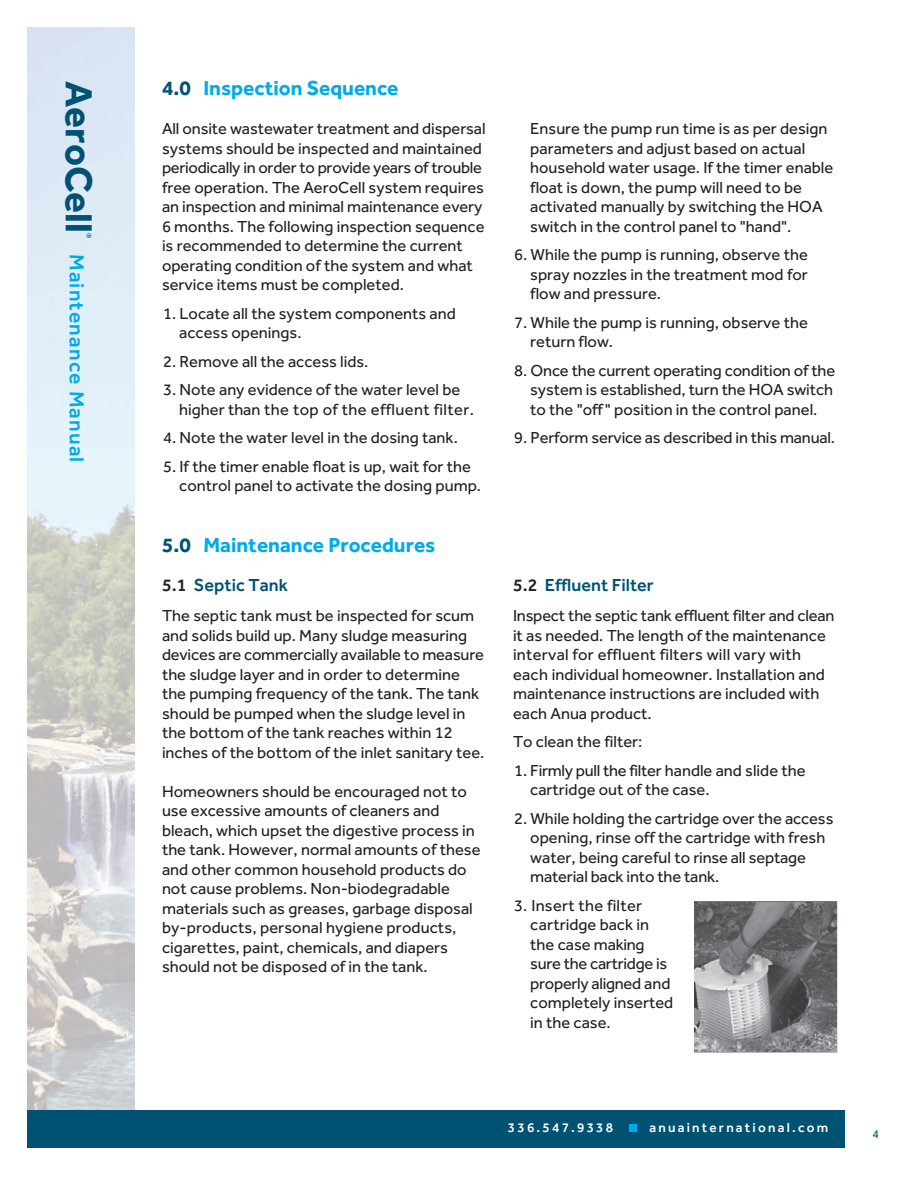
<style>
.page{position:relative;width:918px;height:1188px;background:#fff}
.page>*{position:absolute;margin:0;border:0;box-sizing:border-box;transform-origin:0 0}
.t1{font:700 39px "Effra";color:#005273}
.t2{font:700 21px "Effra";color:#00abe7}
.t3{font:500 21px "Effra";letter-spacing:.055em;color:#00abe7}
.t4{font:500 18px "Effra";color:#005273}
.t5{font:16.5px/19.5px "Effra";color:#231f20}
.t6{font:500 13.5px "Effra";letter-spacing:.165em;color:#fff}
.t7{font:12px "Effra";color:#005273}
.t8{font:6.75px "Effra";color:#005273}
.s1{color:#005273}
.s2{color:#231f20}
</style>
<div class="page">
<img style="left:27px;top:27px;width:108px;height:1083px">
<div style="left:27px;top:1110px;width:818px;height:38px;background:#005273"></div>
<div style="left:629px;top:1124px;width:8px;height:8px;background:#00abe7"></div>
<img style="left:695px;top:902px;width:141px;height:149px">
<h1 class="t1" style="left:103px;top:81px;width:153px;rotate:90deg">AeroCell</h1>
<p class="t8" style="left:93px;top:233px;width:7px;rotate:90deg">®</p>
<p class="t3" style="left:89px;top:254px;width:210px;rotate:90deg">Maintenance Manual</p>
<p class="t2" style="left:162px;top:75px;width:238px"><span class="s1">4.0</span> Inspection Sequence</p>
<p class="t5" style="left:162px;top:119px;width:325px">All onsite wastewater treatment and dispersal systems should be inspected and maintained periodically in order to provide years of trouble free operation. The AeroCell system requires an inspection and minimal maintenance every 6 months. The following inspection sequence is recommended to determine the current operating condition of the system and what service items must be completed.</p>
<p class="t5" style="left:179px;top:303px;width:278px;text-indent:-16px">1. Locate all the system components and access openings.</p>
<p class="t5" style="left:163px;top:351px;width:207px">2. Remove all the access lids.</p>
<p class="t5" style="left:179px;top:380px;width:296px;text-indent:-16px">3. Note any evidence of the water level be higher than the top of the effluent filter.</p>
<p class="t5" style="left:163px;top:428px;width:296px">4. Note the water level in the dosing tank.</p>
<p class="t5" style="left:179px;top:456px;width:303px;text-indent:-16px">5. If the timer enable float is up, wait for the control panel to activate the dosing pump.</p>
<p class="t2" style="left:162px;top:532px;width:275px"><span class="s1">5.0</span> Maintenance Procedures</p>
<p class="t4" style="left:162px;top:574px;width:127px"><span class="s2">5.1</span> Septic Tank</p>
<p class="t5" style="left:162px;top:606px;width:324px">The septic tank must be inspected for scum and solids build up. Many sludge measuring devices are commercially available to measure the sludge layer and in order to determine the pumping frequency of the tank. The tank should be pumped when the sludge level in the bottom of the tank reaches within 12 inches of the bottom of the inlet sanitary tee.</p>
<p class="t5" style="left:162px;top:781px;width:320px">Homeowners should be encouraged not to use excessive amounts of cleaners and bleach, which upset the digestive process in the tank. However, normal amounts of these and other common household products do not cause problems. Non-biodegradable materials such as greases, garbage disposal by-products, personal hygiene products, cigarettes, paint, chemicals, and diapers should not be disposed of in the tank.</p>
<p class="t5" style="left:530px;top:119px;width:305px">Ensure the pump run time is as per design parameters and adjust based on actual household water usage. If the timer enable float is down, the pump will need to be activated manually by switching the HOA switch in the control panel to "hand".</p>
<p class="t5" style="left:530px;top:245px;width:279px;text-align:justify;text-indent:-16px">6. While the pump is running, observe the spray nozzles in the treatment mod for flow and pressure.</p>
<p class="t5" style="left:530px;top:312px;width:279px;text-indent:-16px">7. While the pump is running, observe the return flow.</p>
<p class="t5" style="left:530px;top:360px;width:307px;text-indent:-16px">8. Once the current operating condition of the system is established, turn the HOA switch to the "off" position in the control panel.</p>
<p class="t5" style="left:514px;top:428px;width:323px">9. Perform service as described in this manual.</p>
<p class="t4" style="left:513px;top:574px;width:142px"><span class="s2">5.2</span> Effluent Filter</p>
<p class="t5" style="left:513px;top:606px;width:323px">Inspect the septic tank effluent filter and clean it as needed. The length of the maintenance interval for effluent filters will vary with each individual homeowner. Installation and maintenance instructions are included with each Anua product.</p>
<p class="t5" style="left:513px;top:732px;width:131px">To clean the filter:</p>
<p class="t5" style="left:530px;top:760px;width:277px;text-indent:-16px">1. Firmly pull the filter handle and slide the cartridge out of the case.</p>
<p class="t5" style="left:530px;top:808px;width:305px;text-indent:-16px">2. While holding the cartridge over the access opening, rinse off the cartridge with fresh water, being careful to rinse all septage material back into the tank.</p>
<p class="t5" style="left:530px;top:895px;width:144px;text-indent:-16px">3. Insert the filter cartridge back in the case making sure the cartridge is properly aligned and completely inserted in the case.</p>
<p class="t6" style="left:508px;top:1119px;width:107px">336.547.9338</p>
<p class="t6" style="left:649px;top:1119px;width:180px">anuainternational.com</p>
<p class="t7" style="left:872px;top:1126px;width:8px">4</p>
</div>
